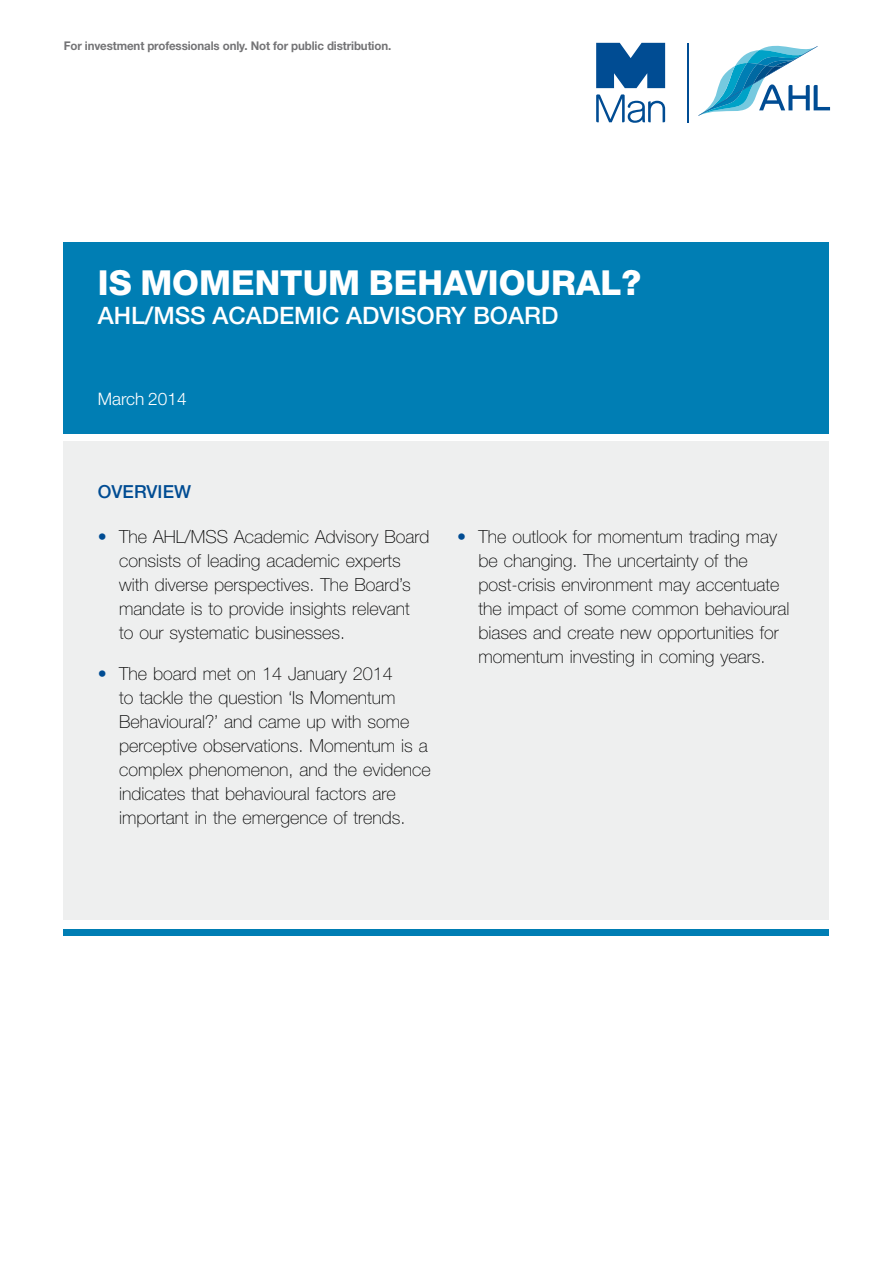
<style>
.page{position:relative;width:893px;height:1263px;background:#fff}
.page>*{position:absolute;margin:0;border:0;box-sizing:border-box;transform-origin:0 0}
.t1{font:800 34.5px "Helvetica Neue LT Std";color:#fff}
.t2{font:500 24px "Helvetica Neue LT Std";color:#fff}
.t3{font:100 18px/24px "Helvetica Neue LT Std";color:#000}
.t4{font:500 18px "Helvetica Neue LT Std";color:#004c93}
.t5{font:300 17.25px "Helvetica Neue LT Std";color:#fff}
.t6{font:700 12px "Helvetica Neue LT Std";letter-spacing:-.01em;color:#747476;scale:.96 1}
.s1{color:#004c93}
</style>
<div class="page">
<div style="left:64px;top:242px;width:765px;height:191px;background:#007eb4"></div>
<div style="left:64px;top:442px;width:765px;height:478px;background:#eeefef"></div>
<div style="left:64px;top:929px;width:765px;height:7px;background:#007eb4"></div>
<hr style="left:687px;top:43px;width:1px;height:79px;background:#004c93">
<svg style="left:596px;top:43px;width:69px;height:80px"></svg>
<svg style="left:698px;top:45px;width:132px;height:71px"></svg>
<p class="t6" style="left:64px;top:38px;width:343px">For investment professionals only. Not for public distribution.</p>
<h1 class="t1" style="left:98px;top:263px;width:545px">IS MOMENTUM BEHAVIOURAL?</h1>
<h2 class="t2" style="left:98px;top:301px;width:462px">AHL/MSS ACADEMIC ADVISORY BOARD</h2>
<p class="t5" style="left:98px;top:389px;width:90px">March 2014</p>
<p class="t4" style="left:98px;top:480px;width:26px">OVERVIE</p>
<p class="t4" style="left:174px;top:480px;width:18px">W</p>
<p class="t3" style="left:119px;top:524px;width:312px;text-indent:-21px"><span class="s1">•</span> The AHL/MSS Academic Advisory Board consists of leading academic experts with diverse perspectives. The Board’s mandate is to provide insights relevant<br>to our systematic businesses.</p>
<p class="t3" style="left:119px;top:661px;width:313px;text-indent:-21px"><span class="s1">•</span> The board met on 14 January 2014<br>to tackle the question ‘Is Momentum Behavioural?’ and came up with some perceptive observations. Momentum is a complex phenomenon, and the evidence indicates that behavioural factors are important in the emergence of trends.</p>
<p class="t3" style="left:478px;top:524px;width:313px;text-indent:-21px"><span class="s1">•</span> The outlook for momentum trading may be changing. The uncertainty of the post-crisis environment may accentuate the impact of some common behavioural biases and create new opportunities for momentum investing in coming years.</p>
</div>
